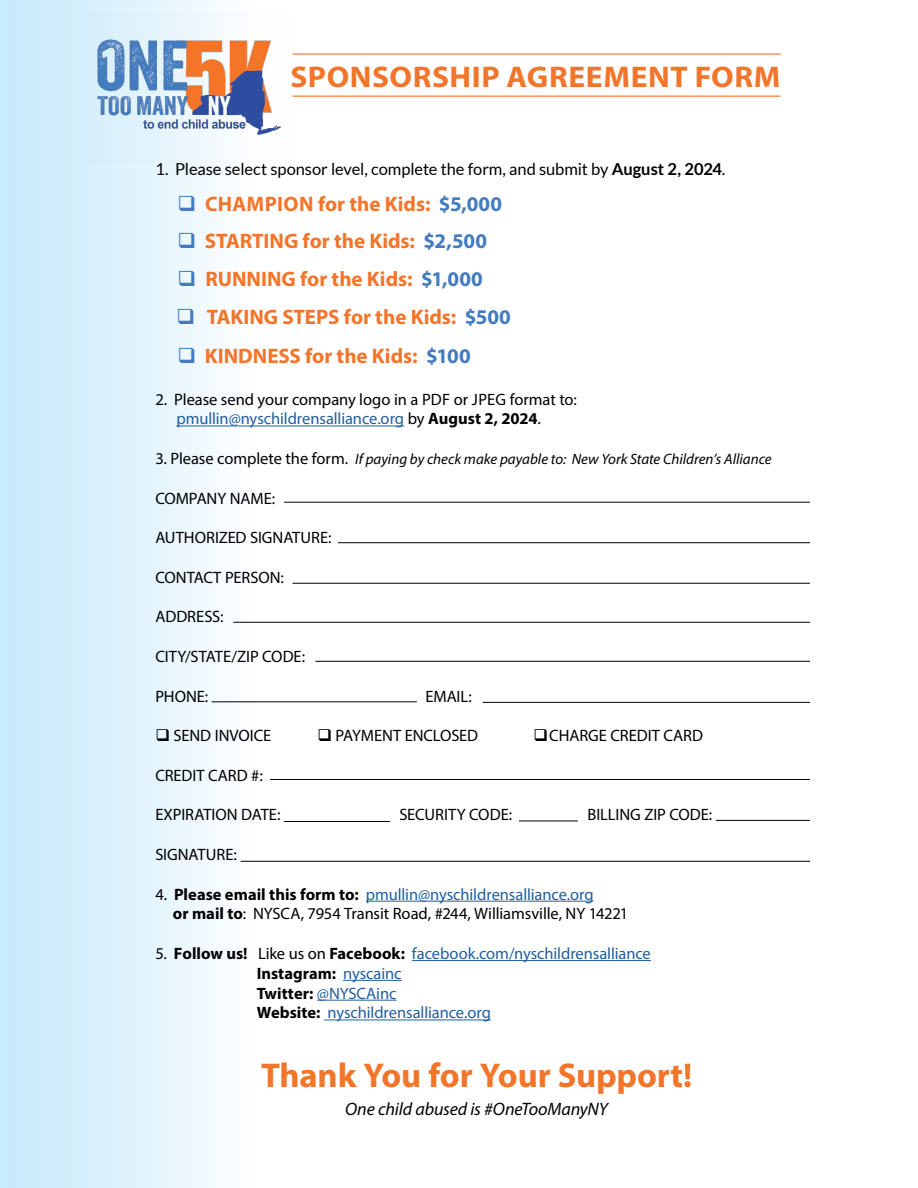
<style>
.page{position:relative;width:918px;height:1188px;background:#fff}
.page>*{position:absolute;margin:0;border:0;box-sizing:border-box;transform-origin:0 0}
.t1{font:700 34.5px "Myriad Pro";letter-spacing:-.005em;color:#f3752a}
.t2{font:700 30px "Myriad Pro";letter-spacing:.02em;color:#f3752a;scale:1.05 1}
.t3{font:700 21px "Myriad Pro";color:#f3752a}
.t4{font:italic 18px "Myriad Pro";letter-spacing:-.01em;color:#000}
.t5{font:16.5px/19.8px "Myriad Pro";letter-spacing:-.005em;color:#000}
.t6{font:16.5px/19.8px "Myriad Pro";letter-spacing:-.005em;color:#215e9e}
.t7{font:16.5px "Lato";letter-spacing:-.005em;color:#000}
.t8{font:italic 15px "Myriad Pro";color:#000}
.s1{font-weight:700}
.s2{color:#427bbf}
.s3{color:#215e9e}
.s4{font-style:normal;font-size:16.5px}
.s5{color:#000}
.s6{font-weight:700;color:#000}
</style>
<div class="page">
<div style="left:0;top:0;width:255px;height:1188px;background:linear-gradient(to right,#c4e9fa,#fbfdfe)"></div>
<hr style="left:176px;top:426px;width:228px;height:1px;background:#215e9e">
<hr style="left:366px;top:901px;width:228px;height:1px;background:#215e9e">
<hr style="left:412px;top:960px;width:239px;height:1px;background:#215e9e">
<hr style="left:343px;top:980px;width:59px;height:1px;background:#215e9e">
<hr style="left:317px;top:1000px;width:80px;height:1px;background:#215e9e">
<hr style="left:324px;top:1020px;width:167px;height:1px;background:#215e9e">
<hr style="left:292px;top:96px;width:489px;height:1px;background:#f3752a">
<img style="left:87px;top:13px;width:195px;height:149px">
<hr style="left:292px;top:53px;width:489px;height:2px;background:#f3752a">
<hr style="left:284px;top:502px;width:526px;height:1px;background:#000">
<hr style="left:338px;top:542px;width:472px;height:1px;background:#000">
<hr style="left:292px;top:583px;width:518px;height:1px;background:#000">
<hr style="left:233px;top:622px;width:577px;height:1px;background:#000">
<hr style="left:315px;top:661px;width:495px;height:1px;background:#000">
<hr style="left:212px;top:701px;width:205px;height:1px;background:#000">
<hr style="left:483px;top:702px;width:327px;height:1px;background:#000">
<hr style="left:270px;top:779px;width:540px;height:1px;background:#000">
<hr style="left:284px;top:821px;width:106px;height:1px;background:#000">
<hr style="left:519px;top:821px;width:59px;height:1px;background:#000">
<hr style="left:716px;top:820px;width:94px;height:1px;background:#000">
<hr style="left:241px;top:861px;width:569px;height:1px;background:#000">
<h2 class="t2" style="left:291px;top:58px;width:468px">SPONSORSHIP AGREEMENT FORM</h2>
<p class="t7" style="left:155px;top:160px;width:571px">1. Please select sponsor level, complete the form, and submit by <span class="s1">August 2, 2024</span>.</p>
<p class="t3" style="left:178px;top:190px;width:326px"><span class="s2">❑</span> CHAMPION for the Kids: <span class="s2">$5,000</span></p>
<p class="t3" style="left:178px;top:227px;width:311px"><span class="s2">❑</span> STARTING for the Kids: <span class="s2">$2,500</span></p>
<p class="t3" style="left:177px;top:265px;width:307px"><span class="s2">❑</span> RUNNING for the Kids: <span class="s2">$1,000</span></p>
<p class="t3" style="left:177px;top:304px;width:336px"><span class="s2">❑</span> TAKING STEPS for the Kids: <span class="s2">$500</span></p>
<p class="t3" style="left:178px;top:342px;width:295px"><span class="s2">❑</span> KINDNESS for the Kids: <span class="s2">$100</span></p>
<p class="t5" style="left:176px;top:389px;width:402px;text-indent:-21px">2. Please send your company logo in a PDF or JPEG format to: <span class="s3">pmullin@nyschildrensalliance.org</span> by <span class="s1">August 2, 2024</span>.</p>
<p class="t8" style="left:155px;top:450px;width:618px"><span class="s4">3. Please complete the form.</span> If paying by check make payable to: New York State Children’s Alliance</p>
<p class="t5" style="left:155px;top:488px;width:121px">COMPANY NAME:</p>
<p class="t5" style="left:155px;top:527px;width:178px">AUTHORIZED SIGNATURE:</p>
<p class="t5" style="left:155px;top:567px;width:130px">CONTACT PERSON:</p>
<p class="t5" style="left:155px;top:607px;width:70px">ADDRESS:</p>
<p class="t5" style="left:155px;top:646px;width:151px">CITY/STATE/ZIP CODE:</p>
<p class="t5" style="left:155px;top:686px;width:54px">PHONE:</p>
<p class="t5" style="left:425px;top:686px;width:48px">EMAIL:</p>
<p class="t5" style="left:155px;top:725px;width:117px">❑ SEND INVOICE</p>
<p class="t5" style="left:317px;top:725px;width:162px">❑ PAYMENT ENCLOSED</p>
<p class="t5" style="left:533px;top:725px;width:171px">❑CHARGE CREDIT CARD</p>
<p class="t5" style="left:155px;top:765px;width:109px">CREDIT CARD #:</p>
<p class="t5" style="left:155px;top:805px;width:127px">EXPIRATION DATE:</p>
<p class="t5" style="left:399px;top:805px;width:114px">SECURITY CODE:</p>
<p class="t5" style="left:587px;top:805px;width:126px">BILLING ZIP CODE:</p>
<p class="t5" style="left:155px;top:844px;width:83px">SIGNATURE:</p>
<p class="t5" style="left:173px;top:884px;width:457px;text-indent:-17px">4. <span class="s1">Please email this form to:</span> <span class="s3">pmullin@nyschildrensalliance.org<br></span><span class="s1">or mail to</span>: NYSCA, 7954 Transit Road, #244, Williamsville, NY 14221</p>
<p class="t6" style="left:257px;top:943px;width:396px;text-indent:-101px"><span class="s5">5.</span> <span class="s6">Follow us!</span> <span class="s5">Like us on</span> <span class="s6">Facebook:</span> facebook.com/nyschildrensalliance <span class="s6">Instagram:</span> nyscainc<br><span class="s6">Twitter:</span> @NYSCAinc<br><span class="s6">Website:</span> nyschildrensalliance.org</p>
<h1 class="t1" style="left:261px;top:1053px;width:433px">Thank You for Your Support!</h1>
<p class="t4" style="left:345px;top:1098px;width:264px">One child abused is #OneTooManyNY</p>
</div>
